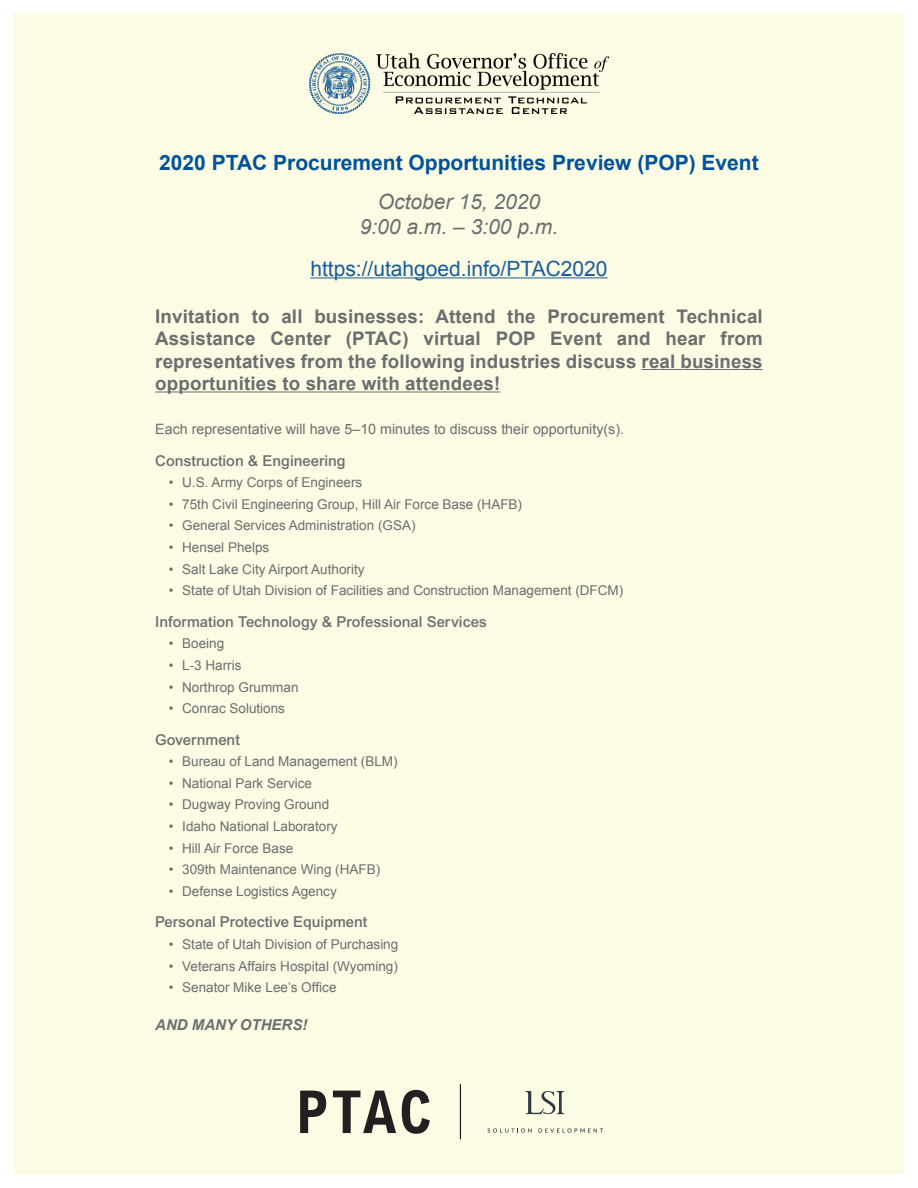
<style>
.page{position:relative;width:918px;height:1188px;background:#fff}
.page>*{position:absolute;margin:0;border:0;box-sizing:border-box;transform-origin:0 0}
.t1{font:700 21px "Arial";color:#00529b}
.t2{font:italic 21px/25.2px "Arial";color:#6c6d70;text-align:center}
.t3{font:21px "Arial";color:#175d9e}
.t4{font:700 18.75px/22.5px "Arial";letter-spacing:.01em;color:#6c6d70;text-align:justify}
.t5{font:500 15px "Arial MT Std";color:#6c6d70}
.t6{font:italic 700 15px "Arial";color:#6c6d70}
.t7{font:14.25px "Arial";color:#6c6d70}
.t8{font:13.5px "Arial";color:#6c6d70}
</style>
<div class="page">
<div style="left:14px;top:14px;width:890px;height:1160px;background:#fcfbe3"></div>
<hr style="left:310px;top:278px;width:298px;height:1px;background:#175d9e">
<hr style="left:642px;top:369px;width:121px;height:1px;background:#6c6d70">
<hr style="left:155px;top:392px;width:345px;height:1px;background:#6c6d70">
<img style="left:309px;top:53px;width:300px;height:61px">
<svg style="left:487px;top:1128px;width:45px;height:5px"></svg>
<svg style="left:539px;top:1128px;width:64px;height:5px"></svg>
<svg style="left:526px;top:1091px;width:39px;height:23px"></svg>
<svg style="left:300px;top:1091px;width:26px;height:42px"></svg>
<svg style="left:333px;top:1091px;width:63px;height:42px"></svg>
<svg style="left:402px;top:1090px;width:28px;height:44px"></svg>
<hr style="left:460px;top:1084px;width:1px;height:55px;background:#231f20">
<p class="t1" style="left:159px;top:149px;width:601px">2020 PTAC Procurement Opportunities Preview (POP) Event</p>
<p class="t2" style="left:360px;top:189px;width:200px">October 15, 2020<br>9:00 a.m. – 3:00 p.m.</p>
<p class="t3" style="left:310px;top:255px;width:299px">https://utahgoed.info/PTAC2020</p>
<p class="t4" style="left:155px;top:305px;width:609px">Invitation to all businesses: Attend the Procurement Technical Assistance Center (PTAC) virtual POP Event and hear from representatives from the following industries discuss real business opportunities to share with attendees!</p>
<p class="t7" style="left:155px;top:420px;width:470px">Each representative will have 5–10 minutes to discuss their opportunity(s).</p>
<p class="t5" style="left:155px;top:452px;width:192px">Construction &amp; Engineering</p>
<p class="t8" style="left:169px;top:474px;width:195px">• U.S. Army Corps of Engineers</p>
<p class="t8" style="left:169px;top:495px;width:355px">• 75th Civil Engineering Group, Hill Air Force Base (HAFB)</p>
<p class="t8" style="left:169px;top:517px;width:248px">• General Services Administration (GSA)</p>
<p class="t8" style="left:169px;top:538px;width:102px">• Hensel Phelps</p>
<p class="t8" style="left:169px;top:560px;width:197px">• Salt Lake City Airport Authority</p>
<p class="t8" style="left:169px;top:582px;width:456px">• State of Utah Division of Facilities and Construction Management (DFCM)</p>
<p class="t5" style="left:155px;top:613px;width:333px">Information Technology &amp; Professional Services</p>
<p class="t8" style="left:169px;top:635px;width:57px">• Boeing</p>
<p class="t8" style="left:169px;top:656px;width:74px">• L-3 Harris</p>
<p class="t8" style="left:169px;top:678px;width:131px">• Northrop Grumman</p>
<p class="t8" style="left:169px;top:700px;width:118px">• Conrac Solutions</p>
<p class="t5" style="left:155px;top:731px;width:86px">Government</p>
<p class="t8" style="left:169px;top:753px;width:230px">• Bureau of Land Management (BLM)</p>
<p class="t8" style="left:169px;top:774px;width:145px">• National Park Service</p>
<p class="t8" style="left:169px;top:796px;width:162px">• Dugway Proving Ground</p>
<p class="t8" style="left:169px;top:817px;width:170px">• Idaho National Laboratory</p>
<p class="t8" style="left:169px;top:839px;width:126px">• Hill Air Force Base</p>
<p class="t8" style="left:169px;top:861px;width:213px">• 309th Maintenance Wing (HAFB)</p>
<p class="t8" style="left:169px;top:882px;width:170px">• Defense Logistics Agency</p>
<p class="t5" style="left:155px;top:913px;width:214px">Personal Protective Equipment</p>
<p class="t8" style="left:169px;top:935px;width:231px">• State of Utah Division of Purchasing</p>
<p class="t8" style="left:169px;top:957px;width:231px">• Veterans Affairs Hospital (Wyoming)</p>
<p class="t8" style="left:169px;top:979px;width:169px">• Senator Mike Lee’s Office</p>
<p class="t6" style="left:155px;top:1015px;width:154px">AND MANY OTHERS!</p>
</div>
